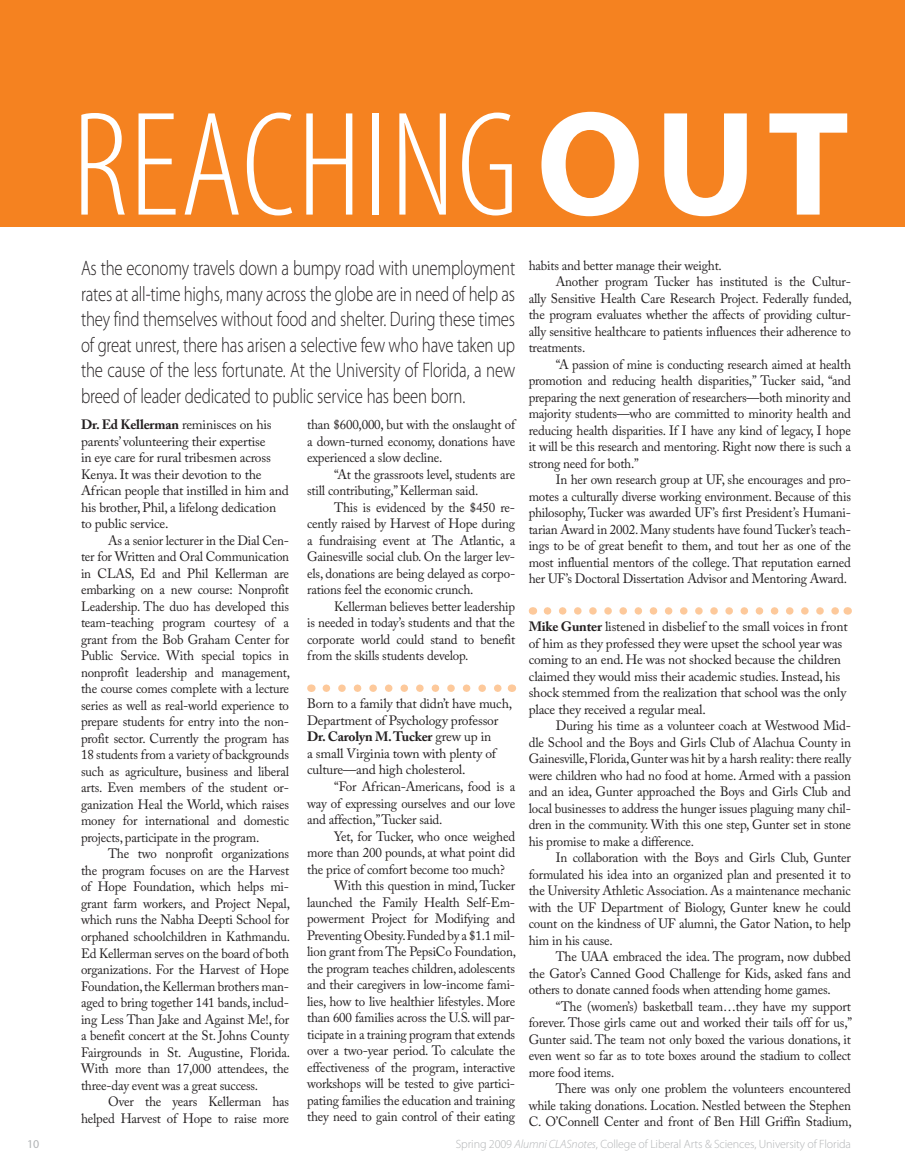
<style>
.page{position:relative;width:905px;height:1175px;background:#fff}
.page>*{position:absolute;margin:0;border:0;box-sizing:border-box;transform-origin:0 0}
.t1{font:300 condensed 150px "Myriad Pro";letter-spacing:.01em;color:#fff}
.t2{font:300 21px/25.5px "Myriad Pro";letter-spacing:-.01em;color:#231f20;text-align:justify;scale:.8 1}
.t3{font:13.5px/16.5px "Adobe Caslon Pro";letter-spacing:-.015em;color:#231f20;text-align:justify;scale:.96 1}
.t4{font:13.5px/16.5px "Adobe Caslon Pro";letter-spacing:-.015em;color:#231f20}
.t5{font:300 12px "Myriad Pro";letter-spacing:-.01em;color:#b2b4b6}
.t6{font:12px "Myriad Pro";color:#b2b4b6}
.s1{font-weight:700;font-stretch:normal}
.s2{font-weight:700}
.s3{font-style:italic}
</style>
<div class="page">
<div style="left:0;top:0;width:904px;height:226px;background:#f58220"></div>
<svg style="left:547px;top:607px;width:292px;height:7px"></svg>
<svg style="left:326px;top:684px;width:176px;height:8px"></svg>
<h1 class="t1" style="left:72px;top:76px;width:779px">REACHING<span class="s1">out</span></h1>
<p class="t2" style="left:81px;top:256px;width:544px">As the economy travels down a bumpy road with unemployment rates at all-time highs, many across the globe are in need of help as they find themselves without food and shelter. During these times of great unrest, there has arisen a selective few who have taken up the cause of the less fortunate. At the University of Florida, a new breed of leader dedicated to public service has been born.</p>
<p class="t4" style="left:81px;top:416px;width:209px"><span class="s2">Dr. Ed Kellerman</span> reminisces on his parents’ volunteering their expertise<br>in eye care for rural tribesmen across Kenya. It was their devotion to the African people that instilled in him and his brother, Phil, a lifelong dedication to public service.</p>
<p class="t3" style="left:81px;top:532px;width:219px;text-indent:27px">As a senior lecturer in the Dial Cen&shy;ter for Written and Oral Communication in CLAS, Ed and Phil Kellerman are embarking on a new course: Nonprofit Leadership. The duo has developed this team-teaching program courtesy of a grant from the Bob Graham Center for Public Service. With special topics in nonprofit leadership and management, the course comes complete with a lecture series as well as real-world experience to prepare students for entry into the non&shy;profit sector. Currently the program has 18 students from a variety of backgrounds such as agriculture, business and liberal arts. Even members of the student or&shy;ganization Heal the World, which raises money for international and domestic projects, participate in the program.</p>
<p class="t3" style="left:81px;top:845px;width:219px;text-indent:27px">The two nonprofit organizations the program focuses on are the Harvest of Hope Foundation, which helps mi&shy;grant farm workers, and Project Nepal, which runs the Nabha Deepti School for orphaned schoolchildren in Kathmandu.<br>Ed Kellerman serves on the board of both organizations. For the Harvest of Hope Foundation, the Kellerman brothers man&shy;aged to bring together 141 bands, includ&shy;ing Less Than Jake and Against Me!, for a benefit concert at the St. Johns County Fairgrounds in St. Augustine, Florida.<br>With more than 17,000 attendees, the three-day event was a great success.</p>
<p class="t3" style="left:81px;top:1093px;width:218px;text-align:right">Over the years Kellerman has helped Harvest of Hope to raise more</p>
<p class="t3" style="left:307px;top:416px;width:218px">than $600,000, but with the onslaught of a down-turned economy, donations have experienced a slow decline.</p>
<p class="t3" style="left:307px;top:466px;width:218px;text-indent:27px">“At the grassroots level, students are still contributing,” Kellerman said.</p>
<p class="t3" style="left:307px;top:499px;width:218px;text-indent:27px">This is evidenced by the $450 re&shy;cently raised by Harvest of Hope during a fundraising event at The Atlantic, a Gainesville social club. On the larger lev&shy;els, donations are being delayed as corpo&shy;rations feel the economic crunch.</p>
<p class="t3" style="left:307px;top:598px;width:218px;text-indent:27px">Kellerman believes better leadership is needed in today’s students and that the corporate world could stand to benefit from the skills students develop.</p>
<p class="t4" style="left:307px;top:695px;width:206px">Born to a family that didn’t have much, Department of Psychology professor <span class="s2">Dr. Carolyn M. Tucker</span> grew up in<br>a small Virginia town with plenty of culture—and high cholesterol.</p>
<p class="t3" style="left:307px;top:778px;width:218px;text-indent:27px">“For African-Americans, food is a way of expressing ourselves and our love and affection,” Tucker said.</p>
<p class="t3" style="left:334px;top:827px;width:190px">Yet, for Tucker, who once weighed</p>
<p class="t3" style="left:307px;top:844px;width:218px">more than 200 pounds, at what point did</p>
<p class="t3" style="left:307px;top:860px;width:207px">the price of comfort become too much?</p>
<p class="t3" style="left:334px;top:877px;width:190px">With this question in mind, Tucker</p>
<p class="t3" style="left:307px;top:893px;width:218px">launched the Family Health Self-Em-</p>
<p class="t3" style="left:307px;top:910px;width:218px">powerment Project for Modifying and</p>
<p class="t3" style="left:307px;top:926px;width:218px">Preventing Obesity. Funded by a $1.1 mil-</p>
<p class="t3" style="left:307px;top:943px;width:219px">lion grant from The PepsiCo Foundation,</p>
<p class="t3" style="left:307px;top:959px;width:218px">the program teaches children, adolescents</p>
<p class="t3" style="left:307px;top:976px;width:218px">and their caregivers in low-income fami-</p>
<p class="t3" style="left:307px;top:992px;width:218px">lies, how to live healthier lifestyles. More</p>
<p class="t3" style="left:307px;top:1009px;width:218px">than 600 families across the U.S. will par-</p>
<p class="t3" style="left:307px;top:1025px;width:218px">ticipate in a training program that extends</p>
<p class="t3" style="left:307px;top:1042px;width:218px">over a two-year period. To calculate the</p>
<p class="t3" style="left:307px;top:1058px;width:218px">effectiveness of the program, interactive</p>
<p class="t3" style="left:307px;top:1075px;width:218px">workshops will be tested to give partici-</p>
<p class="t3" style="left:307px;top:1091px;width:218px">pating families the education and training</p>
<p class="t3" style="left:307px;top:1108px;width:218px">they need to gain control of their eating</p>
<p class="t3" style="left:528px;top:257px;width:203px">habits and better manage their weight.</p>
<p class="t3" style="left:555px;top:273px;width:309px">Another program Tucker has instituted is the Cultur-</p>
<p class="t3" style="left:528px;top:290px;width:338px">ally Sensitive Health Care Research Project. Federally funded,</p>
<p class="t3" style="left:528px;top:306px;width:337px">the program evaluates whether the affects of providing cultur-</p>
<p class="t3" style="left:528px;top:323px;width:337px">ally sensitive healthcare to patients influences their adherence to</p>
<p class="t3" style="left:528px;top:339px;width:60px">treatments.</p>
<p class="t3" style="left:555px;top:355px;width:309px">“A passion of mine is conducting research aimed at health</p>
<p class="t3" style="left:528px;top:372px;width:337px">promotion and reducing health disparities,” Tucker said, “and</p>
<p class="t3" style="left:528px;top:388px;width:337px">preparing the next generation of researchers—both minority and</p>
<p class="t3" style="left:528px;top:405px;width:337px">majority students—who are committed to minority health and</p>
<p class="t3" style="left:528px;top:421px;width:337px">reducing health disparities. If I have any kind of legacy, I hope</p>
<p class="t3" style="left:528px;top:438px;width:337px">it will be this research and mentoring. Right now there is such a</p>
<p class="t3" style="left:528px;top:454px;width:116px">strong need for both.”</p>
<p class="t3" style="left:555px;top:471px;width:309px">In her own research group at UF, she encourages and pro-</p>
<p class="t3" style="left:528px;top:487px;width:337px">motes a culturally diverse working environment. Because of this</p>
<p class="t3" style="left:528px;top:504px;width:337px">philosophy, Tucker was awarded UF’s first President’s Humani-</p>
<p class="t3" style="left:528px;top:520px;width:337px">tarian Award in 2002. Many students have found Tucker’s teach-</p>
<p class="t3" style="left:528px;top:537px;width:337px">ings to be of great benefit to them, and tout her as one of the</p>
<p class="t3" style="left:528px;top:553px;width:337px">most influential mentors of the college. That reputation earned</p>
<p class="t3" style="left:528px;top:570px;width:333px">her UF’s Doctoral Dissertation Advisor and Mentoring Award.</p>
<p class="t4" style="left:528px;top:618px;width:320px"><span class="s2">Mike Gunter</span> listened in disbelief to the small voices in front of him as they professed they were upset the school year was coming to an end. He was not shocked because the children claimed they would miss their academic studies. Instead, his shock stemmed from the realization that school was the only place they received a regular meal.</p>
<p class="t3" style="left:528px;top:717px;width:337px;text-indent:27px">During his time as a volunteer coach at Westwood Mid&shy;dle School and the Boys and Girls Club of Alachua County in Gainesville, Florida, Gunter was hit by a harsh reality: there really were children who had no food at home. Armed with a passion and an idea, Gunter approached the Boys and Girls Club and local businesses to address the hunger issues plaguing many chil&shy;dren in the community. With this one step, Gunter set in stone his promise to make a difference.</p>
<p class="t3" style="left:528px;top:849px;width:337px;text-indent:27px">In collaboration with the Boys and Girls Club, Gunter formulated his idea into an organized plan and presented it to the University Athletic Association. As a maintenance mechanic with the UF Department of Biology, Gunter knew he could count on the kindness of UF alumni, the Gator Nation, to help him in his cause.</p>
<p class="t3" style="left:528px;top:948px;width:337px;text-indent:27px">The UAA embraced the idea. The program, now dubbed the Gator’s Canned Good Challenge for Kids, asked fans and others to donate canned foods when attending home games.</p>
<p class="t3" style="left:528px;top:997px;width:338px;text-indent:27px">“The (women’s) basketball team…they have my support forever. Those girls came out and worked their tails off for us,” Gunter said. The team not only boxed the various donations, it even went so far as to tote boxes around the stadium to collect more food items.</p>
<p class="t3" style="left:528px;top:1080px;width:338px;text-indent:27px">There was only one problem the volunteers encountered while taking donations. Location. Nestled between the Stephen C. O’Connell Center and front of Ben Hill Griffin Stadium,</p>
<p class="t6" style="left:27px;top:1137px;width:14px">10</p>
<p class="t5" style="left:456px;top:1137px;width:396px">Spring 2009 <span class="s3">Alumni CLASnotes</span>, College of Liberal Arts &amp; Sciences, University of Florida</p>
</div>
